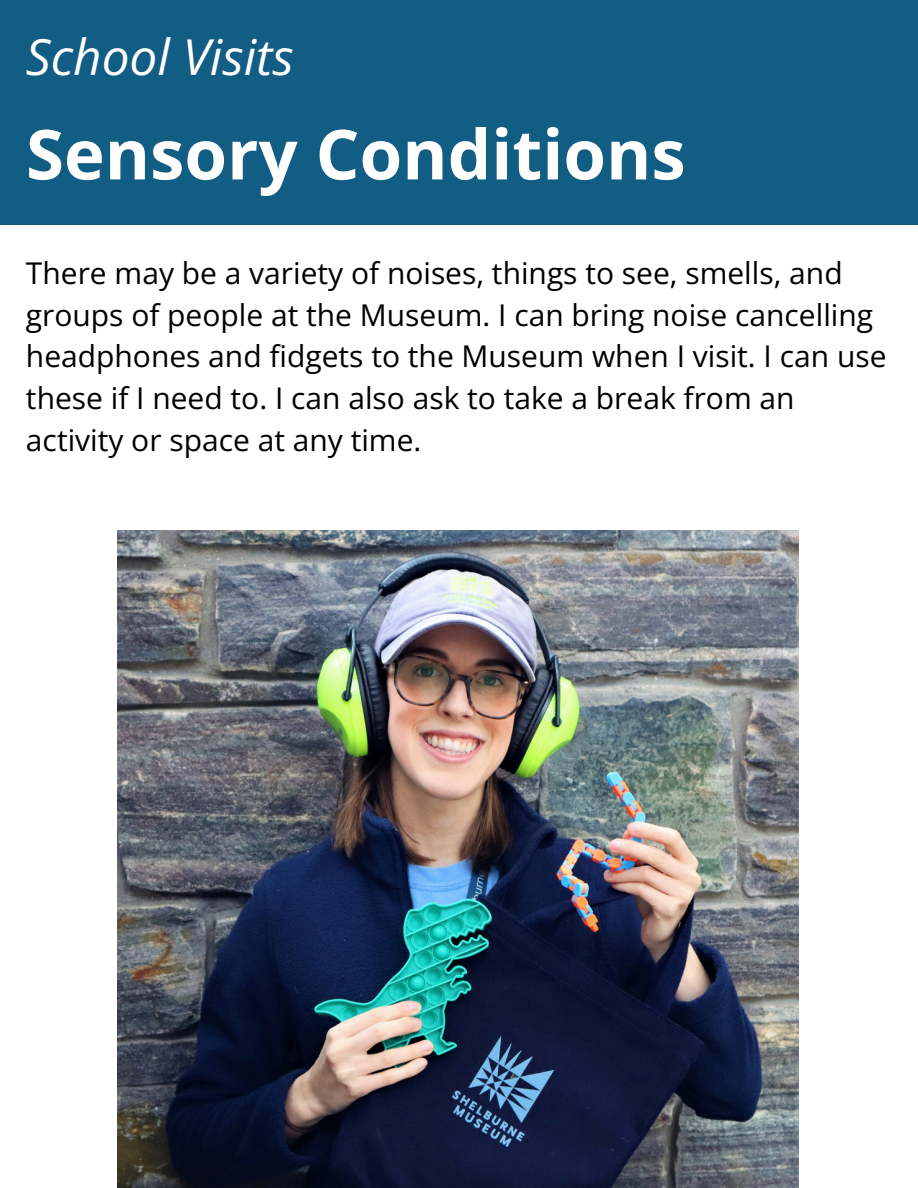
<style>
.page{position:relative;width:918px;height:1188px;background:#fff}
.page>*{position:absolute;margin:0;border:0;box-sizing:border-box;transform-origin:0 0}
.t1{font:700 69px "Open Sans";color:#fff}
.t2{font:italic 49.5px "Open Sans";color:#fff}
.t3{font:30px/41.7px "Open Sans";color:#000}
</style>
<div class="page">
<div style="left:0;top:0;width:918px;height:224px;background:#125d84"></div>
<img style="left:118px;top:531px;width:680px;height:657px">
<p class="t2" style="left:26px;top:22px;width:269px">School Visits</p>
<h1 class="t1" style="left:26px;top:106px;width:661px">Sensory Conditions</h1>
<p class="t3" style="left:26px;top:252px;width:862px">There may be a variety of noises, things to see, smells, and groups of people at the Museum. I can bring noise cancelling headphones and fidgets to the Museum when I visit. I can use these if I need to. I can also ask to take a break from an activity or space at any time.</p>
</div>
